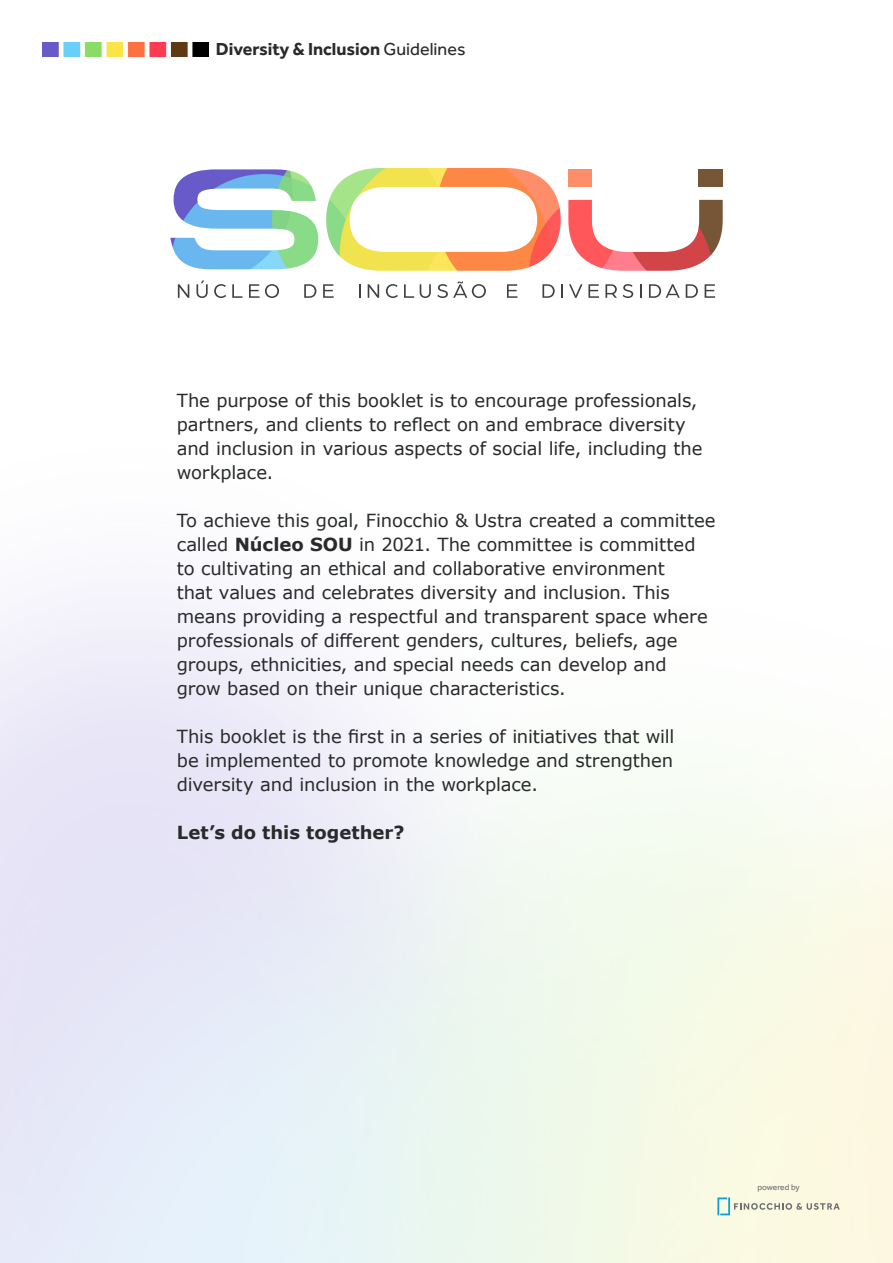
<style>
.page{position:relative;width:893px;height:1263px;background:#fff}
.page>*{position:absolute;margin:0;border:0;box-sizing:border-box;transform-origin:0 0}
.t1{font:18px/24px "Verdana";letter-spacing:-.005em;color:#282a2b}
.t2{font:700 18px "Effra";color:#282a2b}
.t3{font:700 18px "Verdana";color:#282a2b}
.t4{font:8.55px "Effra";letter-spacing:-.015em;color:#6d6e71}
.s1{font-weight:400}
.s2{font-weight:700}
</style>
<div class="page">
<img style="left:0;top:42px;width:893px;height:1221px">
<svg style="left:717px;top:1197px;width:123px;height:18px;background:#dfe3d2"></svg>
<img style="left:43px;top:43px;width:165px;height:13px">
<img style="left:170px;top:169px;width:148px;height:100px">
<img style="left:326px;top:168px;width:235px;height:103px">
<img style="left:568px;top:200px;width:155px;height:71px">
<img style="left:699px;top:169px;width:23px;height:18px">
<img style="left:568px;top:169px;width:24px;height:18px">
<svg style="left:178px;top:284px;width:11px;height:14px"></svg>
<svg style="left:196px;top:280px;width:12px;height:18px"></svg>
<svg style="left:214px;top:284px;width:12px;height:14px"></svg>
<svg style="left:232px;top:284px;width:10px;height:14px"></svg>
<svg style="left:249px;top:284px;width:30px;height:14px"></svg>
<svg style="left:304px;top:284px;width:12px;height:14px"></svg>
<svg style="left:323px;top:284px;width:11px;height:14px"></svg>
<svg style="left:359px;top:284px;width:1px;height:14px"></svg>
<svg style="left:368px;top:284px;width:11px;height:14px"></svg>
<svg style="left:386px;top:284px;width:12px;height:14px"></svg>
<svg style="left:404px;top:284px;width:10px;height:14px"></svg>
<svg style="left:420px;top:284px;width:11px;height:14px"></svg>
<svg style="left:437px;top:281px;width:49px;height:17px"></svg>
<svg style="left:507px;top:284px;width:10px;height:14px"></svg>
<svg style="left:542px;top:284px;width:13px;height:14px"></svg>
<svg style="left:561px;top:284px;width:2px;height:14px"></svg>
<svg style="left:569px;top:284px;width:13px;height:14px"></svg>
<svg style="left:588px;top:284px;width:11px;height:14px"></svg>
<svg style="left:605px;top:284px;width:12px;height:14px"></svg>
<svg style="left:623px;top:284px;width:10px;height:14px"></svg>
<svg style="left:640px;top:284px;width:2px;height:14px"></svg>
<svg style="left:649px;top:284px;width:31px;height:14px"></svg>
<svg style="left:686px;top:284px;width:12px;height:14px"></svg>
<svg style="left:705px;top:284px;width:10px;height:14px"></svg>
<p class="t2" style="left:216px;top:38px;width:251px">Diversity &amp; Inclusion <span class="s1">Guidelines</span></p>
<p class="t1" style="left:177px;top:388px;width:527px">The purpose of this booklet is to encourage professionals, partners, and clients to reflect on and embrace diversity and inclusion in various aspects of social life, including the workplace.</p>
<p class="t1" style="left:177px;top:508px;width:540px">To achieve this goal, Finocchio &amp; Ustra created a committee called <span class="s2">Núcleo SOU</span> in 2021. The committee is committed to cultivating an ethical and collaborative environment<br>that values and celebrates diversity and inclusion. This means providing a respectful and transparent space where professionals of different genders, cultures, beliefs, age groups, ethnicities, and special needs can develop and<br>grow based on their unique characteristics.</p>
<p class="t1" style="left:177px;top:724px;width:499px;text-align:justify">This booklet is the first in a series of initiatives that will be implemented to promote knowledge and strengthen diversity and inclusion in the workplace.</p>
<p class="t3" style="left:177px;top:820px;width:229px">Let’s do this together?</p>
<p class="t4" style="left:757px;top:1182px;width:44px">powered by</p>
</div>
